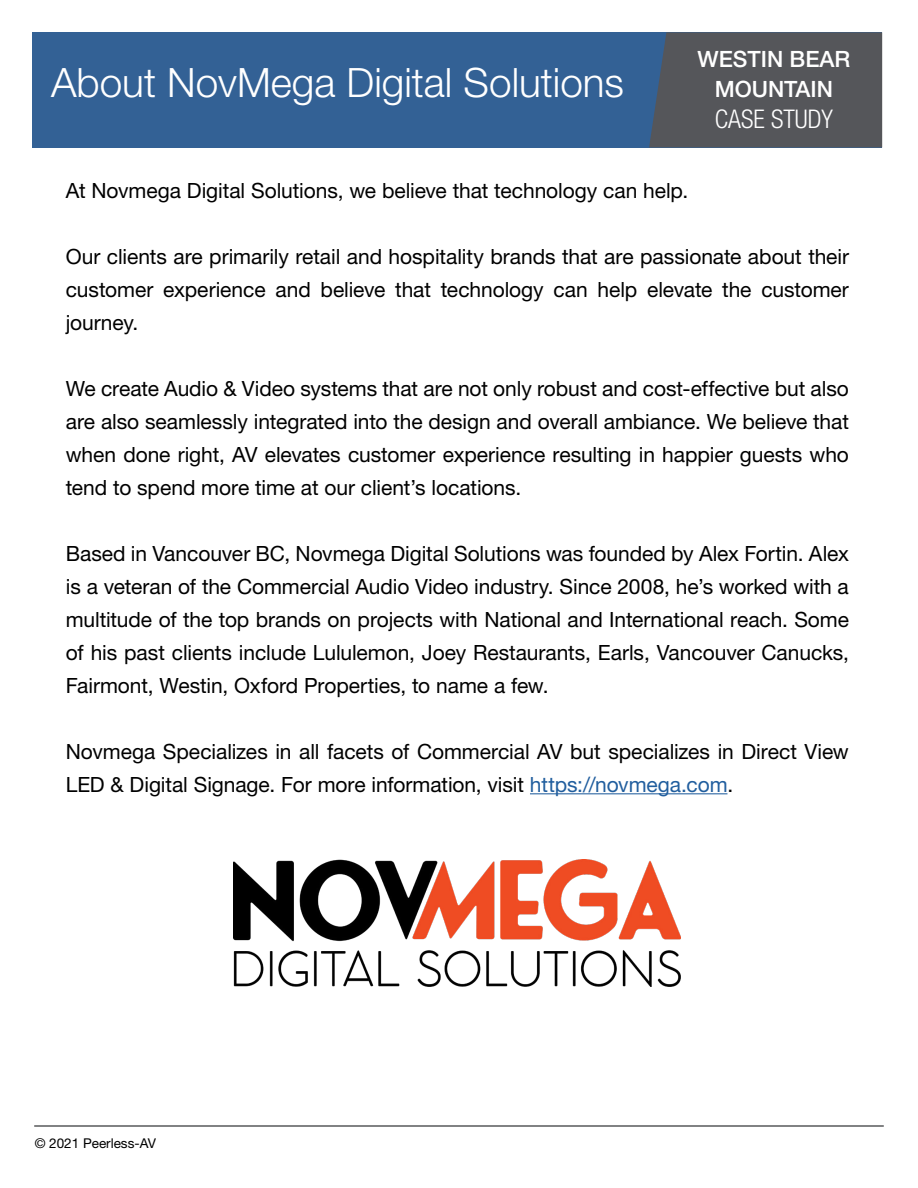
<style>
.page{position:relative;width:918px;height:1188px;background:#fff}
.page>*{position:absolute;margin:0;border:0;box-sizing:border-box;transform-origin:0 0}
.t1{font:300 40.5px "Helvetica Neue LT Std";color:#fff}
.t2{font:300 condensed 25.8px "Helvetica Neue LT Std";color:#fff}
.t3{font:500 22.5px/30.6px "Helvetica Neue LT Std";color:#fff;text-align:center}
.t4{font:21px/33px "Helvetica Neue LT Std";letter-spacing:-.005em;color:#000;text-align:justify}
.t5{font:13.5px "Helvetica Neue LT Std";color:#000}
.s1{color:#215e9e}
</style>
<div class="page">
<div style="left:33px;top:32px;width:849px;height:115px;background:#336195"></div>
<div style="left:649px;top:32px;width:233px;height:115px;background:#55565a"></div>
<img style="left:234px;top:860px;width:447px;height:126px">
<hr style="left:34px;top:1125px;width:850px;height:2px;background:#58595b">
<hr style="left:530px;top:793px;width:197px;height:1px;background:#215e9e">
<h1 class="t1" style="left:51px;top:58px;width:575px">About NovMega Digital Solutions</h1>
<p class="t3" style="left:697px;top:43px;width:154px">WESTIN BEAR<br>MOUNTAIN</p>
<p class="t2" style="left:715px;top:104px;width:120px">CASE STUDY</p>
<p class="t4" style="left:66px;top:173px;width:624px">At Novmega Digital Solutions, we believe that technology can help.</p>
<p class="t4" style="left:66px;top:239px;width:785px">Our clients are primarily retail and hospitality brands that are passionate about their customer experience and believe that technology can help elevate the customer journey.</p>
<p class="t4" style="left:66px;top:371px;width:785px">We create Audio &amp; Video systems that are not only robust and cost-effective but also are also seamlessly integrated into the design and overall ambiance. We believe that when done right, AV elevates customer experience resulting in happier guests who tend to spend more time at our client’s locations.</p>
<p class="t4" style="left:66px;top:536px;width:785px">Based in Vancouver BC, Novmega Digital Solutions was founded by Alex Fortin. Alex is a veteran of the Commercial Audio Video industry. Since 2008, he’s worked with a multitude of the top brands on projects with National and International reach. Some of his past clients include Lululemon, Joey Restaurants, Earls, Vancouver Canucks, Fairmont, Westin, Oxford Properties, to name a few.</p>
<p class="t4" style="left:66px;top:734px;width:785px">Novmega Specializes in all facets of Commercial AV but specializes in Direct View<br>LED &amp; Digital Signage. For more information, visit <span class="s1">https://novmega.com</span>.</p>
<p class="t5" style="left:35px;top:1135px;width:123px">© 2021 Peerless-AV</p>
</div>
